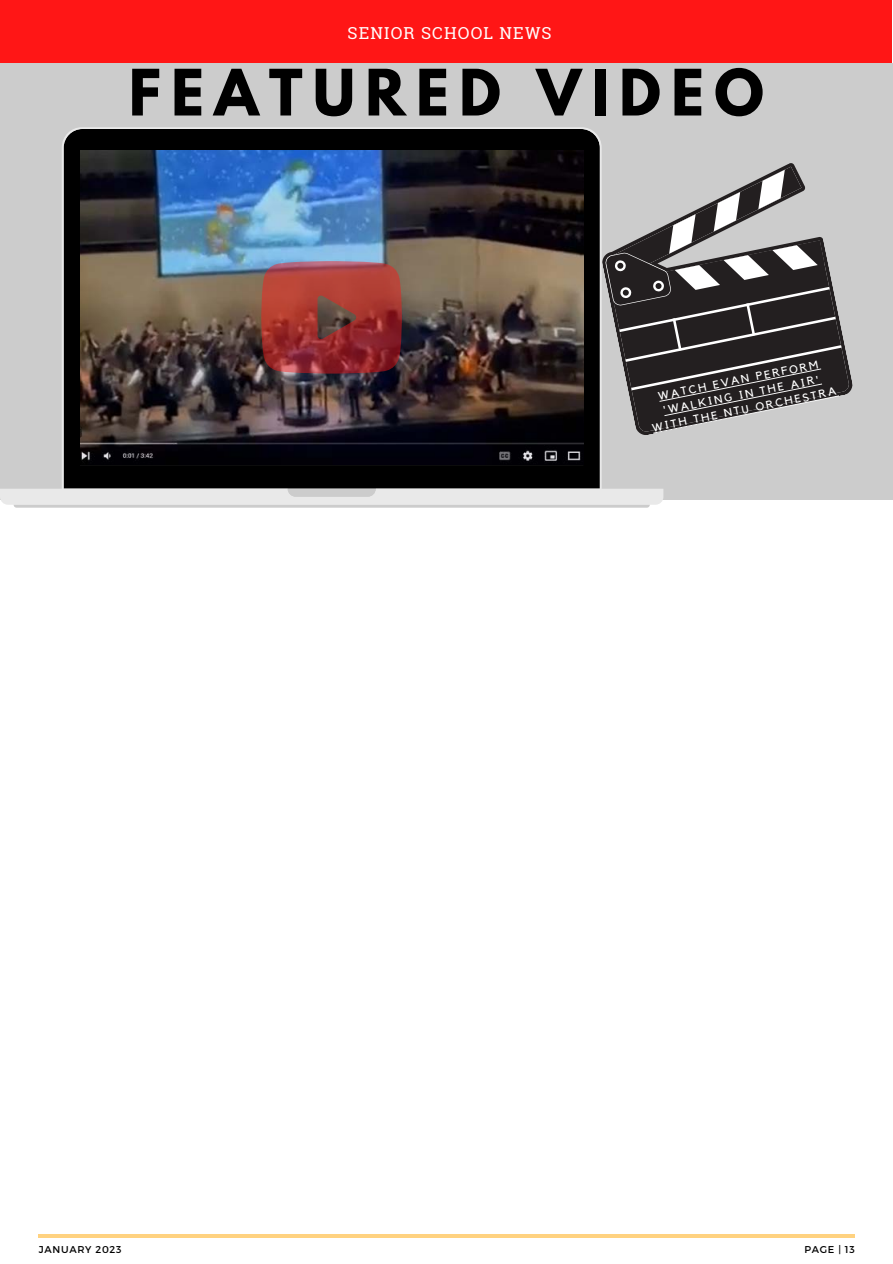
<style>
.page{position:relative;width:893px;height:1264px;background:#fff}
.page>*{position:absolute;margin:0;border:0;box-sizing:border-box;transform-origin:0 0}
.t1{font:700 56.7px "League Spartan";letter-spacing:.18em;color:#000}
.t2{font:16.5px "Roboto Slab";letter-spacing:.07em;color:#fff}
.t3{font:11.25px/15px "Kollektif";color:#fff;text-align:center}
.t4{font:9.9px "Montserrat";letter-spacing:.07em;color:#000}
</style>
<div class="page">
<div style="left:0;top:0;width:891px;height:67px;background:#ff1616"></div>
<div style="left:0;top:63px;width:892px;height:436px;background:#ccc"></div>
<svg style="left:0;top:127px;width:663px;height:377px"></svg>
<svg style="left:287px;top:488px;width:88px;height:8px"></svg>
<svg style="left:14px;top:504px;width:635px;height:3px;background:#d4d4d4"></svg>
<img style="left:80px;top:150px;width:503px;height:315px">
<svg style="left:590px;top:159px;width:263px;height:278px"></svg>
<svg style="left:841px;top:240px;width:9px;height:193px"></svg>
<hr style="left:38px;top:1234px;width:816px;height:3px;background:#ffd280">
<svg style="left:261px;top:261px;width:141px;height:112px;background:#9a3938"></svg>
<svg style="left:594px;top:165px;width:247px;height:268px"></svg>
<h2 class="t2" style="left:347px;top:21px;width:205px">SENIOR SCHOOL NEWS</h2>
<h1 class="t1" style="left:129px;top:64px;width:636px">FEATURED VIDEO</h1>
<p class="t3" style="left:645px;top:391px;width:189px;rotate:-11deg">WATCH EVAN PERFORM 'WALKING IN THE AIR'<br>WITH THE NTU ORCHESTRA</p>
<p class="t4" style="left:39px;top:1242px;width:84px">JANUARY 2023</p>
<p class="t4" style="left:804px;top:1242px;width:52px">PAGE | 13</p>
</div>
